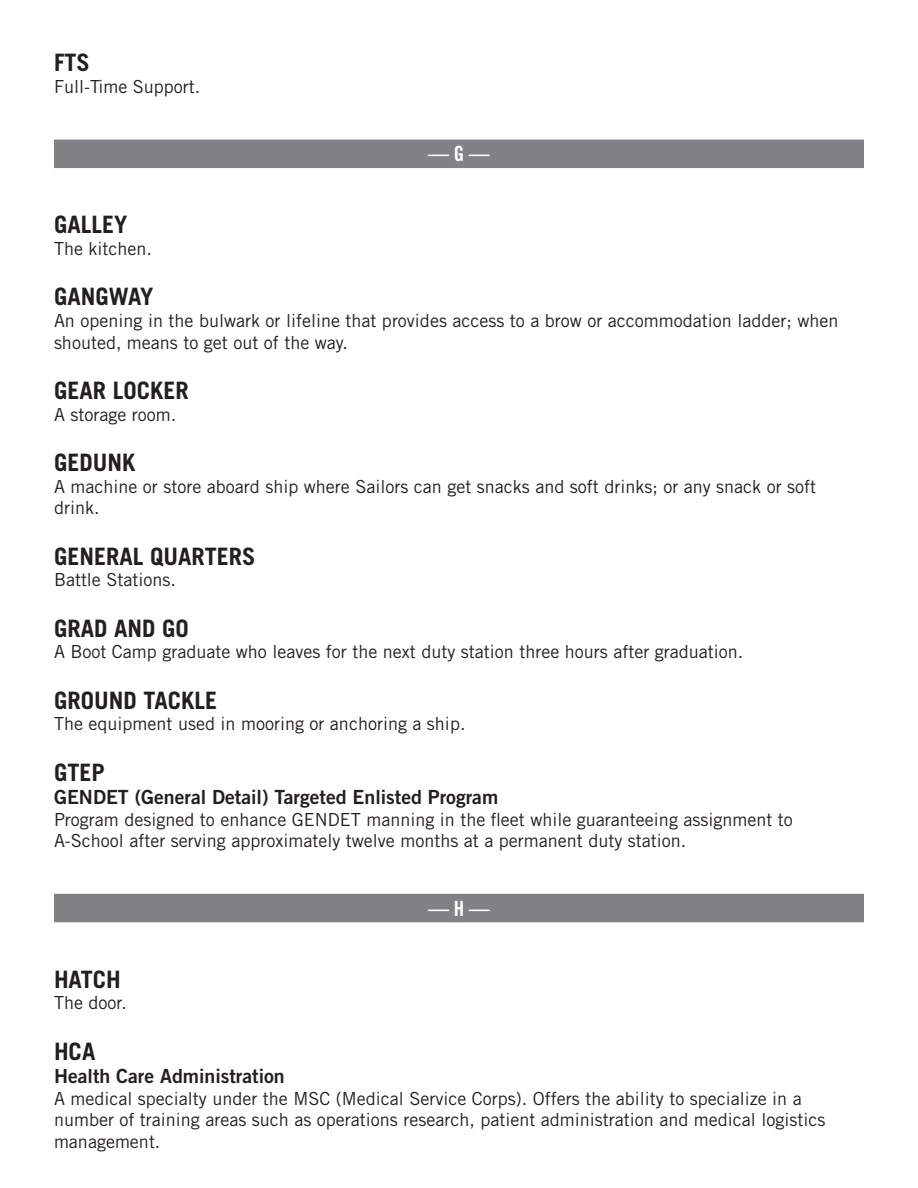
<style>
.page{position:relative;width:918px;height:1188px;background:#fff}
.page>*{position:absolute;margin:0;border:0;box-sizing:border-box;transform-origin:0 0}
.t1{font:700 24px "Trade Gothic LT Std";color:#231f20}
.t2{font:21px "Trade Gothic LT Std Bd Cn 20";color:#fff}
.t3{font:19.5px "Trade Gothic LT Std Bd 2";color:#231f20}
.t4{font:18px/21.6px "Trade Gothic LT Std";color:#231f20}
</style>
<div class="page">
<div style="left:54px;top:140px;width:810px;height:28px;background:#808285"></div>
<div style="left:54px;top:894px;width:810px;height:28px;background:#808285"></div>
<h1 class="t1" style="left:54px;top:48px;width:37px">FTS</h1>
<p class="t4" style="left:54px;top:76px;width:148px">Full-Time Support.</p>
<p class="t2" style="left:428px;top:141px;width:63px">— G —</p>
<h1 class="t1" style="left:54px;top:210px;width:75px">GALLEY</h1>
<p class="t4" style="left:54px;top:238px;width:100px">The kitchen.</p>
<h1 class="t1" style="left:54px;top:282px;width:101px">GANGWAY</h1>
<p class="t4" style="left:54px;top:310px;width:786px">An opening in the bulwark or lifeline that provides access to a brow or accommodation ladder; when shouted, means to get out of the way.</p>
<h1 class="t1" style="left:54px;top:376px;width:136px">GEAR LOCKER</h1>
<p class="t4" style="left:54px;top:403px;width:124px">A storage room.</p>
<h1 class="t1" style="left:54px;top:448px;width:83px">GEDUNK</h1>
<p class="t4" style="left:54px;top:475px;width:764px">A machine or store aboard ship where Sailors can get snacks and soft drinks; or any snack or soft drink.</p>
<h1 class="t1" style="left:54px;top:541px;width:203px">GENERAL QUARTERS</h1>
<p class="t4" style="left:54px;top:569px;width:123px">Battle Stations.</p>
<h1 class="t1" style="left:54px;top:613px;width:134px">GRAD AND GO</h1>
<p class="t4" style="left:54px;top:641px;width:691px">A Boot Camp graduate who leaves for the next duty station three hours after graduation.</p>
<h1 class="t1" style="left:54px;top:685px;width:165px">GROU ND TACKLE</h1>
<p class="t4" style="left:54px;top:713px;width:413px">The equipment used in mooring or anchoring a ship.</p>
<h1 class="t1" style="left:54px;top:757px;width:52px">GTEP</h1>
<p class="t3" style="left:54px;top:785px;width:446px">GENDET (General Detail) Targeted Enlisted Program</p>
<p class="t4" style="left:54px;top:808px;width:740px">Program designed to enhance GENDET manning in the fleet while guaranteeing assignment to<br>A-School after serving approximately twelve months at a permanent duty station.</p>
<p class="t2" style="left:428px;top:895px;width:63px">— H —</p>
<h1 class="t1" style="left:54px;top:964px;width:53px">HATCH</h1>
<p class="t4" style="left:54px;top:992px;width:75px">The door.</p>
<h1 class="t1" style="left:54px;top:1036px;width:43px">HC A</h1>
<p class="t3" style="left:54px;top:1064px;width:232px">Health Care Administration</p>
<p class="t4" style="left:54px;top:1087px;width:773px">A medical specialty under the MSC (Medical Service Corps). Offers the ability to specialize in a number of training areas such as operations research, patient administration and medical logistics management.</p>
</div>
